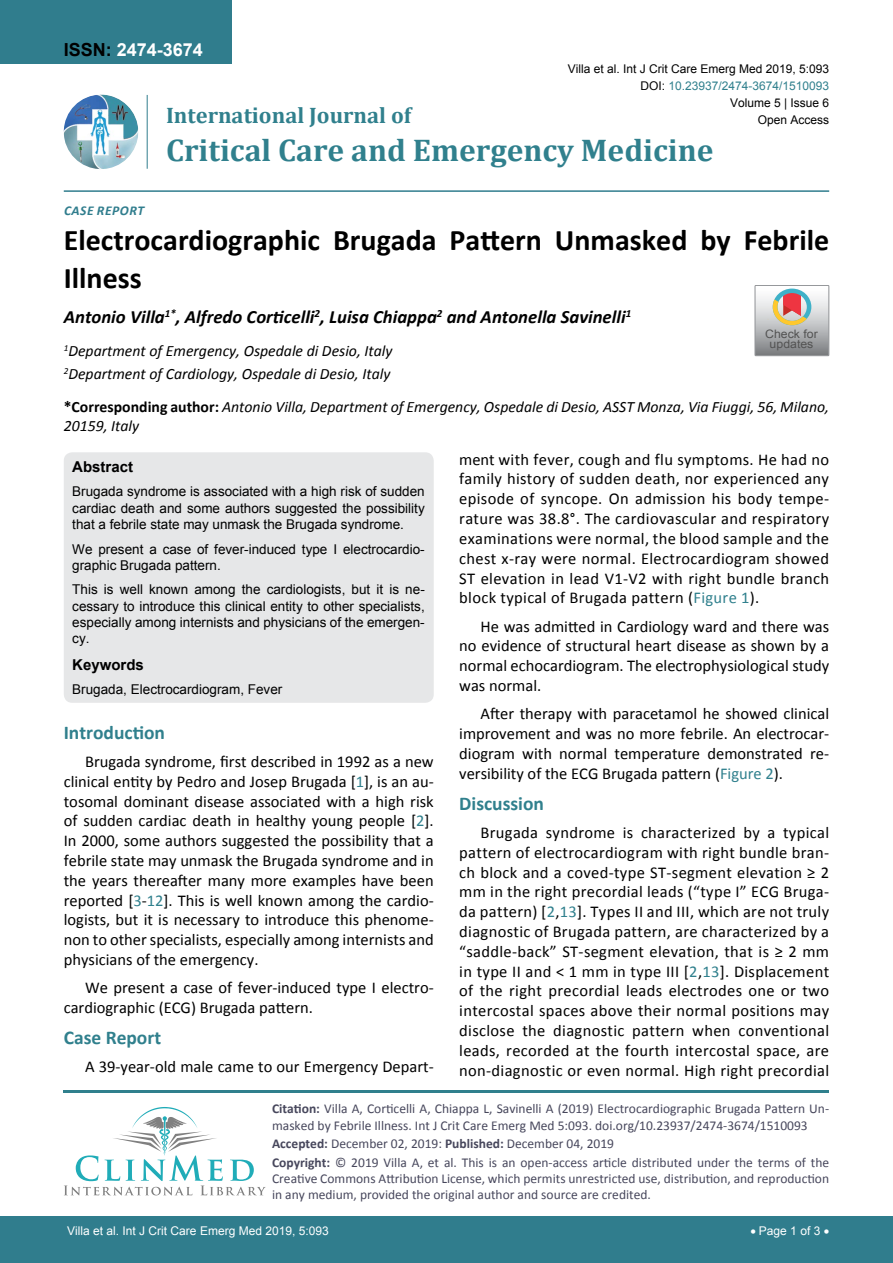
<style>
.page{position:relative;width:893px;height:1263px;background:#fff}
.page>*{position:absolute;margin:0;border:0;box-sizing:border-box;transform-origin:0 0}
.t1{font:700 31.5px "Cambria";color:#30808d}
.t2{font:700 30px/37.5px "Calibri";color:#000}
.t3{font:700 22.5px "Cambria";color:#30808d}
.t4{font:700 19.5px "Calibri";color:#30808d}
.t5{font:italic 700 18.75px "Calibri";color:#000}
.t6{font:700 18px "Arial";color:#fff}
.t7{font:16.5px/19.8px "Calibri";color:#000;text-align:justify}
.t8{font:italic 15.75px/23.1px "Calibri";color:#000}
.t9{font:700 15px "Arial";color:#000}
.t10{font:13.5px/16.2px "Calibri";color:#47475c}
.t11{font:13.5px/16.2px "Arial";color:#000;text-align:justify}
.t12{font:italic 700 13.5px "Calibri";letter-spacing:.04em;color:#307d8d}
.t13{font:12px "Arial";color:#000}
.t14{font:12px "Arial";color:#fff}
.t15{font:12px "Arial";color:#30808d}
.t16{font:11.7px/10.1px "Arial";color:#535353;text-align:center;scale:1.06 1}
.s1{color:#000}
.s2{font-weight:700;font-style:normal}
.s3{color:#30808d}
.s4{font-weight:700}
</style>
<div class="page">
<div style="left:0;top:0;width:231px;height:64px;background:#307d8d"></div>
<img style="left:64px;top:95px;width:74px;height:74px;border-radius:37px">
<hr style="left:147px;top:95px;width:1px;height:74px;background:#307d8d">
<hr style="left:64px;top:190px;width:765px;height:2px;background:#307d8d">
<div style="left:0;top:1217px;width:893px;height:46px;background:#307d8d"></div>
<hr style="left:64px;top:1090px;width:765px;height:2px;background:#30808d">
<svg style="left:64px;top:1107px;width:202px;height:88px"></svg>
<svg style="left:755px;top:285px;width:74px;height:71px;background:#bdb6b3"></svg>
<div style="left:64px;top:452px;width:370px;height:251px;background:#e6e7e8;border-radius:9px"></div>
<p class="t6" style="left:64px;top:38px;width:141px"><span class="s1">ISSN:</span> 2474-3674</p>
<p class="t12" style="left:64px;top:202px;width:82px">Case Report</p>
<p class="t13" style="left:568px;top:60px;width:263px">Villa et al. Int J Crit Care Emerg Med 2019, 5:093</p>
<p class="t13" style="left:730px;top:95px;width:101px">Volume 5 | Issue 6</p>
<p class="t15" style="left:640px;top:78px;width:190px"><span class="s1">DOI:</span> 10.23937/2474-3674/1510093</p>
<h3 class="t3" style="left:166px;top:100px;width:247px">International Journal of</h3>
<h1 class="t1" style="left:166px;top:128px;width:549px">Critical Care and Emergency Medicine</h1>
<p class="t13" style="left:758px;top:112px;width:73px">Open Access</p>
<h2 class="t2" style="left:64px;top:221px;width:767px">Electrocardiographic Brugada Pattern Unmasked by Febrile<br>Illness</h2>
<p class="t5" style="left:64px;top:305px;width:569px">Antonio Villa<sup>1*</sup>, Alfredo Corticelli<sup>2</sup>, Luisa Chiappa<sup>2</sup> and Antonella Savinelli<sup>1</sup></p>
<p class="t8" style="left:64px;top:339px;width:330px"><sup>1</sup>Department of Emergency, Ospedale di Desio, Italy<br><sup>2</sup>Department of Cardiology, Ospedale di Desio, Italy</p>
<p class="t8" style="left:64px;top:397px;width:767px;line-height:18.9px"><span class="s2">*Corresponding author:</span> Antonio Villa, Department of Emergency, Ospedale di Desio, ASST Monza, Via Fiuggi, 56, Milano,<br>20159, Italy</p>
<p class="t16" style="left:765px;top:329px;width:51px">Check for updates</p>
<p class="t9" style="left:72px;top:456px;width:62px">Abstract</p>
<p class="t11" style="left:72px;top:484px;width:354px">Brugada syndrome is associated with a high risk of sudden cardiac death and some authors suggested the possibility that a febrile state may unmask the Brugada syndrome.</p>
<p class="t11" style="left:72px;top:541px;width:354px">We present a case of fever-induced type I electrocardio&shy;graphic Brugada pattern.</p>
<p class="t11" style="left:72px;top:582px;width:354px">This is well known among the cardiologists, but it is ne&shy;cessary to introduce this clinical entity to other specialists, especially among internists and physicians of the emergen&shy;cy.</p>
<p class="t9" style="left:72px;top:654px;width:73px">Keywords</p>
<p class="t11" style="left:72px;top:682px;width:212px">Brugada, Electrocardiogram, Fever</p>
<p class="t4" style="left:64px;top:720px;width:103px">Introduction</p>
<p class="t7" style="left:64px;top:752px;width:371px;text-indent:21px">Brugada syndrome, first described in 1992 as a new clinical entity by Pedro and Josep Brugada [<span class="s3">1</span>], is an au&shy;tosomal dominant disease associated with a high risk of sudden cardiac death in healthy young people [<span class="s3">2</span>].<br>In 2000, some authors suggested the possibility that a febrile state may unmask the Brugada syndrome and in the years thereafter many more examples have been reported [<span class="s3">3</span>-<span class="s3">12</span>]. This is well known among the cardio&shy;logists, but it is necessary to introduce this phenome&shy;non to other specialists, especially among internists and physicians of the emergency.</p>
<p class="t7" style="left:64px;top:978px;width:371px;text-indent:21px">We present a case of fever-induced type I electro&shy;cardiographic (ECG) Brugada pattern.</p>
<p class="t4" style="left:64px;top:1025px;width:99px">Case Report</p>
<p class="t7" style="left:85px;top:1057px;width:350px">A 39-year-old male came to our Emergency Depart-</p>
<p class="t7" style="left:459px;top:449px;width:371px">ment with fever, cough and flu symptoms. He had no family history of sudden death, nor experienced any episode of syncope. On admission his body tempe&shy;rature was 38.8°. The cardiovascular and respiratory examinations were normal, the blood sample and the chest x-ray were normal. Electrocardiogram showed ST elevation in lead V1-V2 with right bundle branch block typical of Brugada pattern (<span class="s3">Figure 1</span>).</p>
<p class="t7" style="left:459px;top:616px;width:371px;text-indent:21px">He was admitted in Cardiology ward and there was no evidence of structural heart disease as shown by a normal echocardiogram. The electrophysiological study was normal.</p>
<p class="t7" style="left:459px;top:704px;width:371px;text-indent:21px">After therapy with paracetamol he showed clinical improvement and was no more febrile. An electrocar&shy;diogram with normal temperature demonstrated re&shy;versibility of the ECG Brugada pattern (<span class="s3">Figure 2</span>).</p>
<p class="t4" style="left:459px;top:791px;width:86px">Discussion</p>
<p class="t7" style="left:459px;top:823px;width:371px;text-indent:21px">Brugada syndrome is characterized by a typical pattern of electrocardiogram with right bundle bran&shy;ch block and a coved-type ST-segment elevation ≥ 2 mm in the right precordial leads (“type I” ECG Bruga&shy;da pattern) [<span class="s3">2</span>,<span class="s3">13</span>]. Types II and III, which are not truly diagnostic of Brugada pattern, are characterized by a “saddle-back” ST-segment elevation, that is ≥ 2 mm in type II and &lt; 1 mm in type III [<span class="s3">2</span>,<span class="s3">13</span>]. Displacement of the right precordial leads electrodes one or two intercostal spaces above their normal positions may disclose the diagnostic pattern when conventional leads, recorded at the fourth intercostal space, are non-diagnostic or even normal. High right precordial</p>
<p class="t10" style="left:272px;top:1101px;width:559px"><span class="s4">Citation:</span> Villa A, Corticelli A, Chiappa L, Savinelli A (2019) Electrocardiographic Brugada Pattern Un&shy;masked by Febrile Illness. Int J Crit Care Emerg Med 5:093. doi.org/10.23937/2474-3674/1510093</p>
<p class="t10" style="left:272px;top:1134px;width:559px;line-height:18.6px"><span class="s4">Accepted:</span> December 02, 2019: <span class="s4">Published:</span> December 04, 2019<br><span class="s4">Copyright:</span> © 2019 Villa A, et al. This is an open-access article distributed under the terms of the</p>
<p class="t10" style="left:272px;top:1170px;width:559px">Creative Commons Attribution License, which permits unrestricted use, distribution, and reproduction in any medium, provided the original author and source are credited.</p>
<p class="t14" style="left:750px;top:1223px;width:80px">• Page 1 of 3 •</p>
<p class="t14" style="left:67px;top:1223px;width:263px">Villa et al. Int J Crit Care Emerg Med 2019, 5:093</p>
</div>
